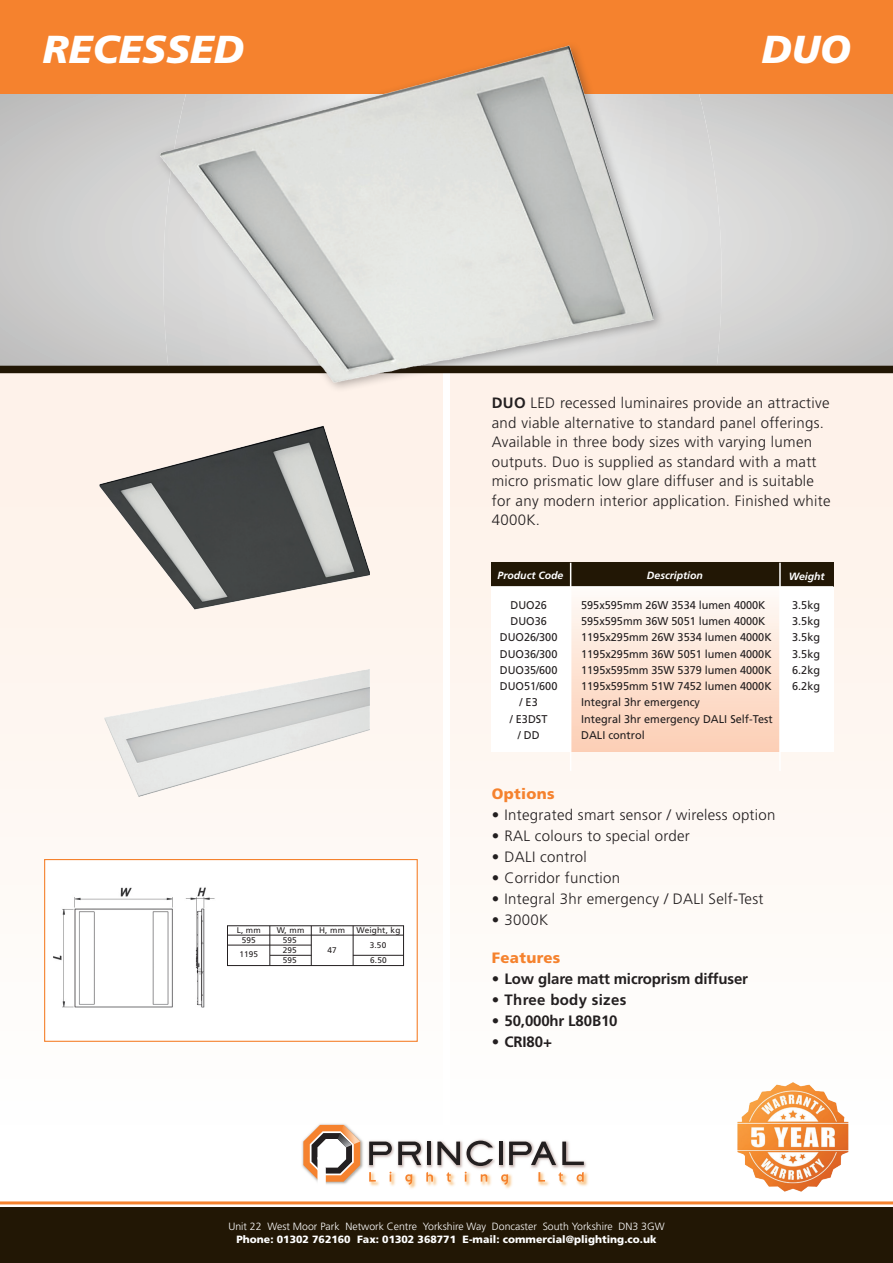
<style>
.page{position:relative;width:893px;height:1263px;background:#fff}
.page>*{position:absolute;margin:0;border:0;box-sizing:border-box;transform-origin:0 0}
.t1{font:italic 900 39px "Frutiger";color:#fff}
.t2{font:300 15px/19.5px "Frutiger";letter-spacing:.02em;color:#231f20}
.t3{font:700 15px "Frutiger";letter-spacing:-.01em;color:#231f20}
.t4{font:900 15px "Frutiger";letter-spacing:.02em;color:#f5822e}
.t5{font:700 15px "Frutiger";letter-spacing:.02em;color:#231f20}
.t6{font:11.25px "Frutiger";color:#231f20}
.t7{font:300 10.5px "Frutiger";color:#fff}
.t8{font:900 10.5px "Frutiger";color:#fff}
.t9{font:italic 700 10.5px "Frutiger";color:#fff}
.t10{font:8.25px/10.1px "Frutiger";letter-spacing:.02em;color:#231f20;text-align:center}
.s1{font-weight:700}
</style>
<div class="page">
<svg style="left:0;top:94px;width:893px;height:272px;background:#cdcdcc"></svg>
<img style="left:665px;top:94px;width:16px;height:272px">
<img style="left:681px;top:94px;width:41px;height:272px">
<div style="left:0;top:0;width:893px;height:94px;background:#f5822e"></div>
<div style="left:0;top:370px;width:442px;height:772px;background:linear-gradient(to right,#fef8f3,#fef8f4)"></div>
<div style="left:451px;top:370px;width:442px;height:772px;background:#fef8f4"></div>
<div style="left:0;top:1208px;width:893px;height:55px;background:#221705"></div>
<img style="left:369px;top:1181px;width:10px;height:5px">
<img style="left:389px;top:1171px;width:7px;height:15px">
<img style="left:408px;top:1174px;width:8px;height:15px">
<img style="left:426px;top:1175px;width:11px;height:11px">
<img style="left:446px;top:1173px;width:9px;height:13px">
<img style="left:464px;top:1171px;width:7px;height:15px">
<img style="left:480px;top:1174px;width:12px;height:12px">
<img style="left:504px;top:1174px;width:8px;height:15px">
<img style="left:538px;top:1180px;width:11px;height:6px">
<img style="left:558px;top:1173px;width:9px;height:13px">
<img style="left:576px;top:1172px;width:12px;height:14px">
<img style="left:301px;top:1122px;width:65px;height:48px">
<svg style="left:303px;top:1125px;width:57px;height:60px"></svg>
<img style="left:366px;top:1138px;width:223px;height:31px">
<svg style="left:369px;top:1141px;width:23px;height:24px"></svg>
<svg style="left:398px;top:1141px;width:23px;height:24px"></svg>
<hr style="left:427px;top:1141px;width:4px;height:24px;background:#231f20">
<svg style="left:437px;top:1141px;width:23px;height:24px"></svg>
<svg style="left:466px;top:1140px;width:27px;height:26px"></svg>
<hr style="left:499px;top:1141px;width:4px;height:24px;background:#231f20">
<svg style="left:509px;top:1141px;width:47px;height:24px"></svg>
<svg style="left:562px;top:1141px;width:22px;height:24px"></svg>
<svg style="left:369px;top:1172px;width:7px;height:9px"></svg>
<svg style="left:405px;top:1174px;width:7px;height:11px"></svg>
<svg style="left:426px;top:1172px;width:7px;height:9px"></svg>
<svg style="left:447px;top:1172px;width:4px;height:10px"></svg>
<svg style="left:465px;top:1172px;width:2px;height:9px"></svg>
<svg style="left:481px;top:1174px;width:6px;height:7px"></svg>
<svg style="left:501px;top:1174px;width:7px;height:11px"></svg>
<svg style="left:538px;top:1172px;width:7px;height:9px"></svg>
<svg style="left:559px;top:1172px;width:4px;height:10px"></svg>
<svg style="left:577px;top:1172px;width:7px;height:9px"></svg>
<hr style="left:0;top:1201px;width:893px;height:3px;background:#f5822e">
<img style="left:735px;top:1082px;width:115px;height:110px">
<div style="left:0;top:366px;width:893px;height:7px;background:#221705"></div>
<div style="left:155px;top:41px;width:510px;height:353px;background:#231f20;opacity:.35"></div>
<img style="left:161px;top:41px;width:492px;height:346px">
<img style="left:46px;top:861px;width:370px;height:179px">
<div style="left:44px;top:859px;width:374px;height:183px;border:1px solid #f5822e"></div>
<div style="left:491px;top:564px;width:342px;height:188px;background:#fff"></div>
<div style="left:571px;top:576px;width:209px;height:176px;background:linear-gradient(to bottom,#fefefc,#fcceb4)"></div>
<div style="left:491px;top:563px;width:342px;height:24px;background:#221705"></div>
<hr style="left:570px;top:563px;width:1px;height:208px;background:#fff">
<hr style="left:779px;top:563px;width:2px;height:208px;background:#fff">
<hr style="left:491px;top:586px;width:342px;height:2px;background:#fff">
<img style="left:99px;top:425px;width:270px;height:185px">
<img style="left:104px;top:669px;width:265px;height:128px">
<div style="left:224px;top:909px;width:186px;height:89px;background:#fff"></div>
<div style="left:227px;top:925px;width:177px;height:41px;border:1px solid #231f20"></div>
<hr style="left:228px;top:935px;width:175px;height:1px;background:#231f20">
<hr style="left:270px;top:926px;width:1px;height:39px;background:#231f20">
<hr style="left:311px;top:926px;width:1px;height:39px;background:#231f20">
<hr style="left:353px;top:926px;width:1px;height:39px;background:#231f20">
<hr style="left:227px;top:945px;width:84px;height:1px;background:#231f20">
<hr style="left:270px;top:955px;width:41px;height:1px;background:#231f20">
<hr style="left:353px;top:955px;width:51px;height:1px;background:#231f20">
<h1 class="t1" style="left:43px;top:26px;width:203px">RECESSED</h1>
<h1 class="t1" style="left:762px;top:26px;width:90px">DUO</h1>
<p class="t10" style="left:237px;top:925px;width:26px">L, mm<br>595</p>
<p class="t10" style="left:239px;top:949px;width:20px">1195</p>
<p class="t10" style="left:277px;top:925px;width:29px">W, mm</p>
<p class="t10" style="left:319px;top:925px;width:27px">H, mm</p>
<p class="t10" style="left:356px;top:925px;width:45px">Weight, kg</p>
<p class="t10" style="left:283px;top:935px;width:16px;text-align:left">595<br>295</p>
<p class="t10" style="left:327px;top:945px;width:11px">47</p>
<p class="t10" style="left:370px;top:940px;width:18px">3.50</p>
<p class="t10" style="left:283px;top:955px;width:16px">595</p>
<p class="t10" style="left:370px;top:955px;width:18px">6.50</p>
<p class="t2" style="left:492px;top:393px;width:340px"><span class="s1">DUO</span> LED recessed luminaires provide an attractive and viable alternative to standard panel offerings.<br>Available in three body sizes with varying lumen outputs. Duo is supplied as standard with a matt micro prismatic low glare diffuser and is suitable for any modern interior application. Finished white 4000K.</p>
<p class="t9" style="left:497px;top:569px;width:67px">Product Code</p>
<p class="t9" style="left:647px;top:569px;width:57px">Description</p>
<p class="t9" style="left:789px;top:570px;width:37px">Weight</p>
<p class="t6" style="left:510px;top:598px;width:38px">DUO26</p>
<p class="t6" style="left:581px;top:598px;width:186px">595x595mm 26W 3534 lumen 4000K</p>
<p class="t6" style="left:792px;top:598px;width:29px">3.5kg</p>
<p class="t6" style="left:510px;top:615px;width:38px">DUO36</p>
<p class="t6" style="left:581px;top:615px;width:186px">595x595mm 36W 5051 lumen 4000K</p>
<p class="t6" style="left:792px;top:615px;width:29px">3.5kg</p>
<p class="t6" style="left:500px;top:631px;width:59px">DUO26/300</p>
<p class="t6" style="left:581px;top:631px;width:192px">1195x295mm 26W 3534 lumen 4000K</p>
<p class="t6" style="left:792px;top:631px;width:29px">3.5kg</p>
<p class="t6" style="left:500px;top:647px;width:59px">DUO36/300</p>
<p class="t6" style="left:581px;top:647px;width:192px">1195x295mm 36W 5051 lumen 4000K</p>
<p class="t6" style="left:792px;top:647px;width:29px">3.5kg</p>
<p class="t6" style="left:500px;top:663px;width:59px">DUO35/600</p>
<p class="t6" style="left:581px;top:663px;width:192px">1195x595mm 35W 5379 lumen 4000K</p>
<p class="t6" style="left:792px;top:663px;width:29px">6.2kg</p>
<p class="t6" style="left:500px;top:680px;width:59px">DUO51/600</p>
<p class="t6" style="left:581px;top:680px;width:192px">1195x595mm 51W 7452 lumen 4000K</p>
<p class="t6" style="left:792px;top:680px;width:29px">6.2kg</p>
<p class="t6" style="left:520px;top:696px;width:20px">/ E3</p>
<p class="t6" style="left:581px;top:696px;width:120px">Integral 3hr emergency</p>
<p class="t6" style="left:510px;top:712px;width:39px">/ E3DST</p>
<p class="t6" style="left:581px;top:712px;width:193px">Integral 3hr emergency DALI Self-Test</p>
<p class="t6" style="left:518px;top:728px;width:23px">/ DD</p>
<p class="t6" style="left:581px;top:728px;width:65px">DALI control</p>
<p class="t4" style="left:492px;top:784px;width:64px">Options</p>
<p class="t2" style="left:492px;top:805px;width:285px">• Integrated smart sensor / wireless option</p>
<p class="t2" style="left:492px;top:826px;width:200px">• RAL colours to special order</p>
<p class="t2" style="left:492px;top:847px;width:96px">• DALI control</p>
<p class="t2" style="left:492px;top:868px;width:130px">• Corridor function</p>
<p class="t2" style="left:492px;top:889px;width:273px">• Integral 3hr emergency / DALI Self-Test</p>
<p class="t2" style="left:492px;top:910px;width:58px">• 3000K</p>
<p class="t4" style="left:492px;top:948px;width:70px">Features</p>
<p class="t3" style="left:492px;top:969px;width:258px">• Low glare matt microprism diffuser</p>
<p class="t5" style="left:492px;top:990px;width:136px">• Three body sizes</p>
<p class="t3" style="left:492px;top:1011px;width:127px">• 50,000hr L80B10</p>
<p class="t3" style="left:492px;top:1032px;width:62px">• CRI80+</p>
<p class="t7" style="left:228px;top:1220px;width:438px">Unit 22 West Moor Park Network Centre Yorkshire Way Doncaster South Yorkshire DN3 3GW</p>
<p class="t8" style="left:237px;top:1233px;width:421px">Phone: 01302 762160 Fax: 01302 368771 E-mail: commercial@plighting.co.uk</p>
</div>
